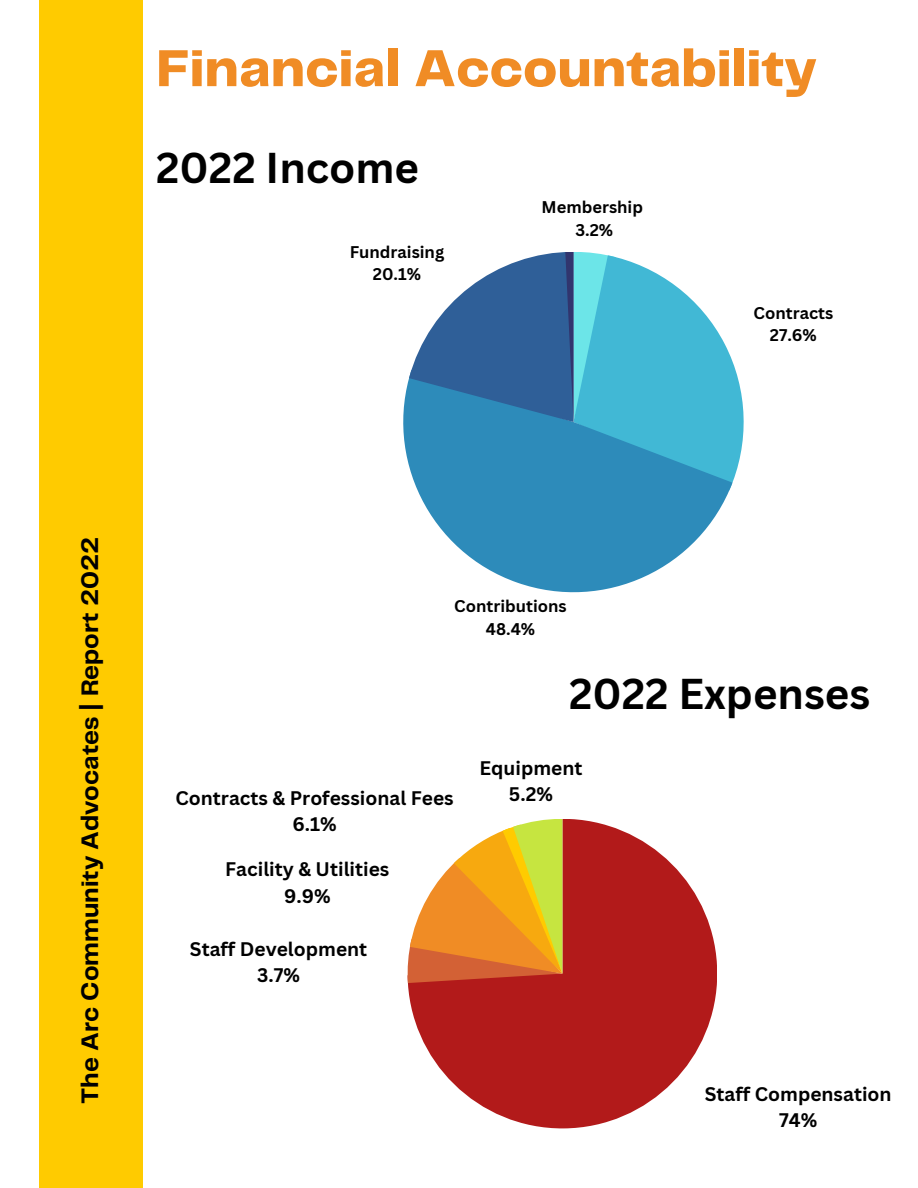
<style>
.page{position:relative;width:918px;height:1188px;background:#fff}
.page>*{position:absolute;margin:0;border:0;box-sizing:border-box;transform-origin:0 0}
.t1{font:800 54px "Telegraf";color:#f08c25}
.t2{font:700 42px "Canva Sans";color:#000}
.t3{font:700 24.9px "Telegraf";color:#000}
.t4{font:700 19.2px "Canva Sans";color:#000}
.t5{font:700 16.5px "Canva Sans";color:#000}
</style>
<div class="page">
<div style="left:39px;top:0;width:103px;height:1188px;background:#ffcb00"></div>
<svg style="left:403px;top:379px;width:326px;height:213px;fill:#2d8bba"></svg>
<svg style="left:409px;top:252px;width:335px;height:239px;background:#55a3c6"></svg>
<svg style="left:408px;top:819px;width:309px;height:309px;fill:#b21a1a"></svg>
<svg style="left:408px;top:819px;width:154px;height:164px"></svg>
<p class="t1" style="left:156px;top:45px;width:662px">Financial Accountability</p>
<p class="t2" style="left:156px;top:138px;width:264px">2022 Income</p>
<p class="t5" style="left:350px;top:240px;width:96px">Fundraising</p>
<p class="t5" style="left:373px;top:263px;width:50px">20.1%</p>
<p class="t5" style="left:542px;top:196px;width:103px">Membership</p>
<p class="t5" style="left:575px;top:218px;width:39px">3.2%</p>
<p class="t5" style="left:754px;top:301px;width:81px">Contracts</p>
<p class="t5" style="left:770px;top:324px;width:49px">27.6%</p>
<p class="t3" style="left:79px;top:1104px;width:569px;rotate:-90deg">The Arc Community Advocates | Report 2022</p>
<p class="t5" style="left:454px;top:594px;width:114px">Contributions</p>
<p class="t5" style="left:486px;top:617px;width:51px">48.4%</p>
<p class="t4" style="left:176px;top:784px;width:280px">Contracts &amp; Professional Fees</p>
<p class="t4" style="left:292px;top:810px;width:46px">6.1%</p>
<p class="t4" style="left:225px;top:856px;width:166px">Facility &amp; Utilities</p>
<p class="t4" style="left:284px;top:882px;width:48px">9.9%</p>
<p class="t4" style="left:190px;top:936px;width:179px">Staff Development</p>
<p class="t4" style="left:257px;top:962px;width:44px">3.7%</p>
<p class="t2" style="left:569px;top:664px;width:303px">2022 Expenses</p>
<p class="t4" style="left:479px;top:754px;width:104px">Equipment</p>
<p class="t4" style="left:509px;top:780px;width:45px">5.2%</p>
<p class="t4" style="left:705px;top:1080px;width:188px">Staff Compensation</p>
<p class="t4" style="left:779px;top:1106px;width:40px">74%</p>
</div>
